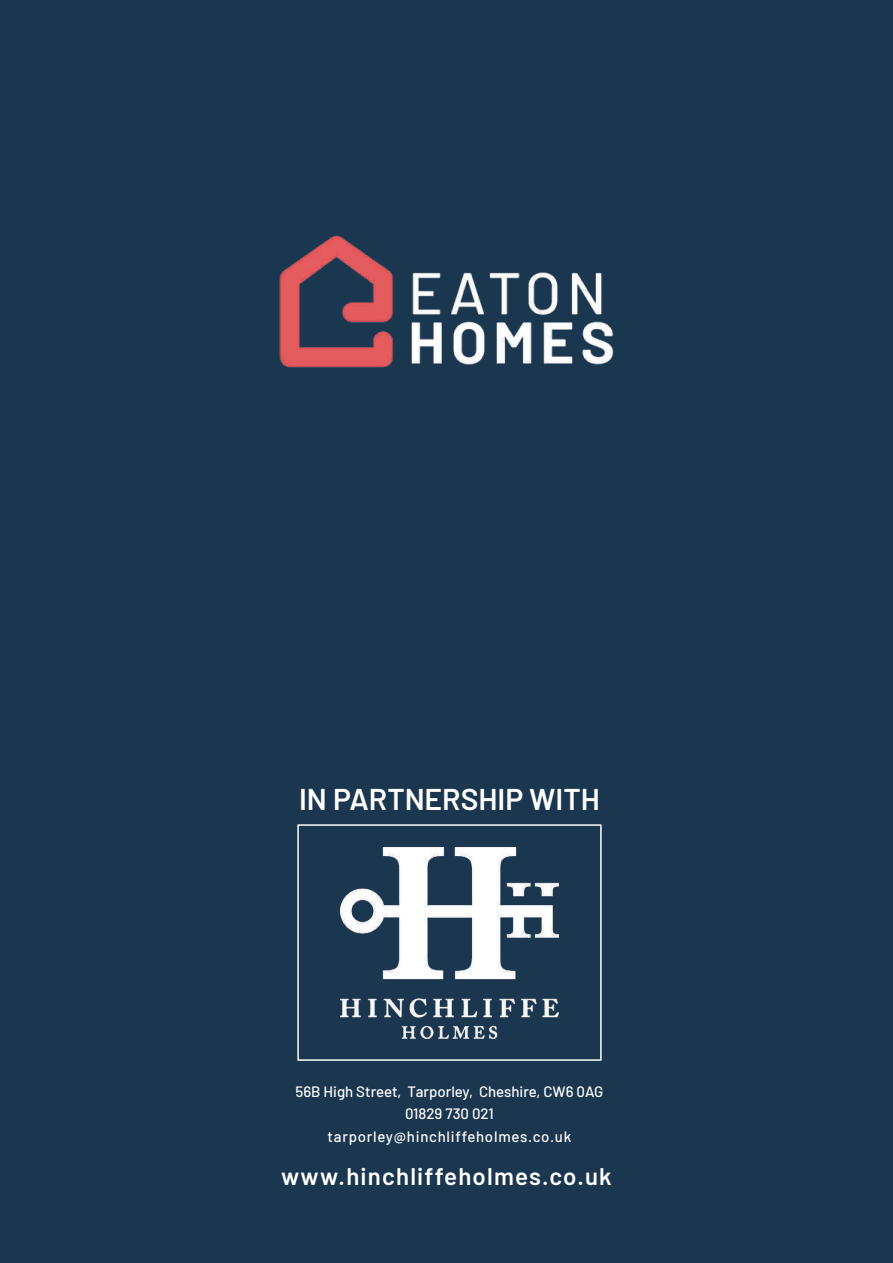
<style>
.page{position:relative;width:893px;height:1263px;background:#1b374f}
.page>*{position:absolute;margin:0;border:0;box-sizing:border-box;transform-origin:0 0}
.t1{font:600 30px "Barlow";color:#fefefe}
.t2{font:600 24px "Barlow";letter-spacing:.05em;color:#fff}
.t3{font:500 15px/22.5px "Barlow";color:#fefefe;text-align:center}
</style>
<div class="page">
<img style="left:279px;top:235px;width:335px;height:133px">
<img style="left:340px;top:847px;width:219px;height:191px">
<div style="left:297px;top:824px;width:305px;height:237px;border:2px solid #fefefe"></div>
<h1 class="t1" style="left:299px;top:780px;width:302px">IN PARTNERSHIP WITH</h1>
<p class="t3" style="left:295px;top:1080px;width:309px">56B High Street, Tarporley, Cheshire, CW6 0AG<br>01829 730 021 tarporley@hinchliffeholmes.co.uk</p>
<h2 class="t2" style="left:281px;top:1161px;width:332px">www.hinchliffeholmes.co.uk</h2>
</div>
